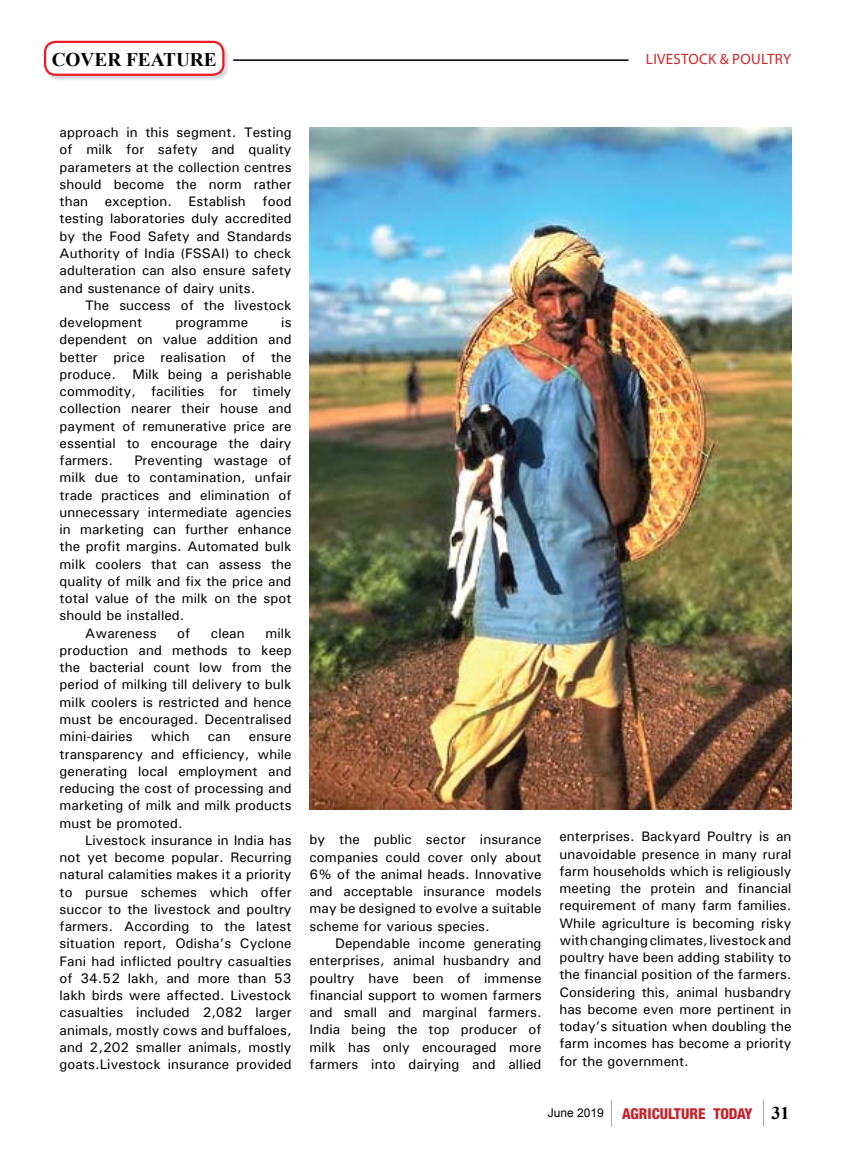
<style>
.page{position:relative;width:851px;height:1170px;background:#fff}
.page>*{position:absolute;margin:0;border:0;box-sizing:border-box;transform-origin:0 0}
.t1{font:700 19.2px "Times New Roman";color:#000}
.t2{font:800 condensed 15px "Helvetica Neue LT Std";color:#c72127}
.t3{font:15px "Myriad Pro";letter-spacing:.02em;color:#d2232a}
.t4{font:500 13.8px/17.2px "Univers";letter-spacing:.005em;color:#000;text-align:justify}
.s1{font-family:"Arial";font-weight:400;font-stretch:normal;font-size:12px;color:#000}
.s2{font-family:"Times New Roman";font-weight:700;font-stretch:normal;font-size:18px;color:#000}
</style>
<div class="page">
<svg style="left:763px;top:1099px;width:1px;height:27px"></svg>
<svg style="left:611px;top:1099px;width:1px;height:27px"></svg>
<img style="left:309px;top:128px;width:482px;height:681px">
<div style="left:44px;top:41px;width:192px;height:46px;background:#000;opacity:.15"></div>
<div style="left:45px;top:42px;width:178px;height:33px;background:#fff;border-radius:11px"></div>
<div style="left:44px;top:41px;width:180px;height:35px;border:2px solid #ed1c24;border-radius:11px"></div>
<hr style="left:233px;top:59px;width:395px;height:2px;background:#000">
<h1 class="t1" style="left:52px;top:47px;width:165px">COVER FEATURE</h1>
<p class="t3" style="left:646px;top:50px;width:147px">LIVESTOCK &amp; POULTRY</p>
<p class="t4" style="left:60px;top:123px;width:233px">approach in this segment. Testing of milk for safety and quality parameters at the collection centres should become the norm rather than exception. Establish food testing laboratories duly accredited by the Food Safety and Standards Authority of India (FSSAI) to check adulteration can also ensure safety and sustenance of dairy units.</p>
<p class="t4" style="left:60px;top:296px;width:233px;text-indent:26px">The success of the livestock development</p>
<p class="t4" style="left:60px;top:313px;width:233px;text-indent:222px">is dependent on value addition and better price realisation of the produce. Milk being a perishable commodity, facilities for timely collection nearer their house and payment of remunerative price are essential to encourage the dairy farmers.</p>
<p class="t4" style="left:175px;top:313px;width:74px">programme</p>
<p class="t4" style="left:134px;top:451px;width:159px">Preventing wastage of</p>
<p class="t4" style="left:60px;top:468px;width:233px">milk due to contamination, unfair</p>
<p class="t4" style="left:60px;top:486px;width:233px">trade practices and elimination of</p>
<p class="t4" style="left:60px;top:503px;width:233px">unnecessary intermediate agencies</p>
<p class="t4" style="left:60px;top:520px;width:233px">in marketing can further enhance</p>
<p class="t4" style="left:60px;top:537px;width:233px">the profit margins. Automated bulk</p>
<p class="t4" style="left:60px;top:555px;width:233px">milk coolers that can assess the</p>
<p class="t4" style="left:60px;top:572px;width:233px">quality of milk and fix the price and</p>
<p class="t4" style="left:60px;top:589px;width:233px">total value of the milk on the spot</p>
<p class="t4" style="left:60px;top:606px;width:126px">should be installed.</p>
<p class="t4" style="left:85px;top:624px;width:73px">Awareness</p>
<p class="t4" style="left:177px;top:624px;width:15px">of</p>
<p class="t4" style="left:211px;top:624px;width:35px">clean</p>
<p class="t4" style="left:60px;top:624px;width:233px;text-indent:206px">milk production and methods to keep the bacterial count low from the period of milking till delivery to bulk milk coolers is restricted and hence must be encouraged. Decentralised mini-dairies</p>
<p class="t4" style="left:151px;top:727px;width:40px">which</p>
<p class="t4" style="left:208px;top:727px;width:24px">can</p>
<p class="t4" style="left:60px;top:727px;width:233px;text-indent:189px">ensure transparency and efficiency, while generating local employment and reducing the cost of processing and marketing of milk and milk products must be promoted.</p>
<p class="t4" style="left:60px;top:831px;width:233px;text-indent:26px">Livestock insurance in India has not yet become popular. Recurring natural calamities makes it a priority to pursue schemes which offer succor to the livestock and poultry farmers. According to the latest situation report, Odisha’s Cyclone Fani had inflicted poultry casualties of 34.52 lakh, and more than 53 lakh birds were affected. Livestock casualties included 2,082 larger animals, mostly cows and buffaloes, and 2,202 smaller animals, mostly goats.Livestock insurance provided</p>
<p class="t4" style="left:309px;top:830px;width:233px">by the public sector insurance companies could cover only about 6% of the animal heads. Innovative and acceptable insurance models may be designed to evolve a suitable scheme for various species.</p>
<p class="t4" style="left:309px;top:934px;width:233px;text-indent:26px">Dependable income generating enterprises, animal husbandry and poultry have been of immense financial support to women farmers and small and marginal farmers.<br>India being the top producer of milk has only encouraged more farmers into dairying and allied</p>
<p class="t4" style="left:559px;top:827px;width:233px">enterprises. Backyard Poultry is an unavoidable presence in many rural farm households which is religiously meeting the protein and financial requirement of many farm families.<br>While agriculture is becoming risky with changing climates, livestock and poultry have been adding stability to the financial position of the farmers.<br>Considering this, animal husbandry has become even more pertinent in today’s situation when doubling the farm incomes has become a priority for the government.</p>
<p class="t2" style="left:547px;top:1104px;width:243px"><span class="s1">June 2019</span> AGRICULTURE TODAY <span class="s2">31</span></p>
</div>
